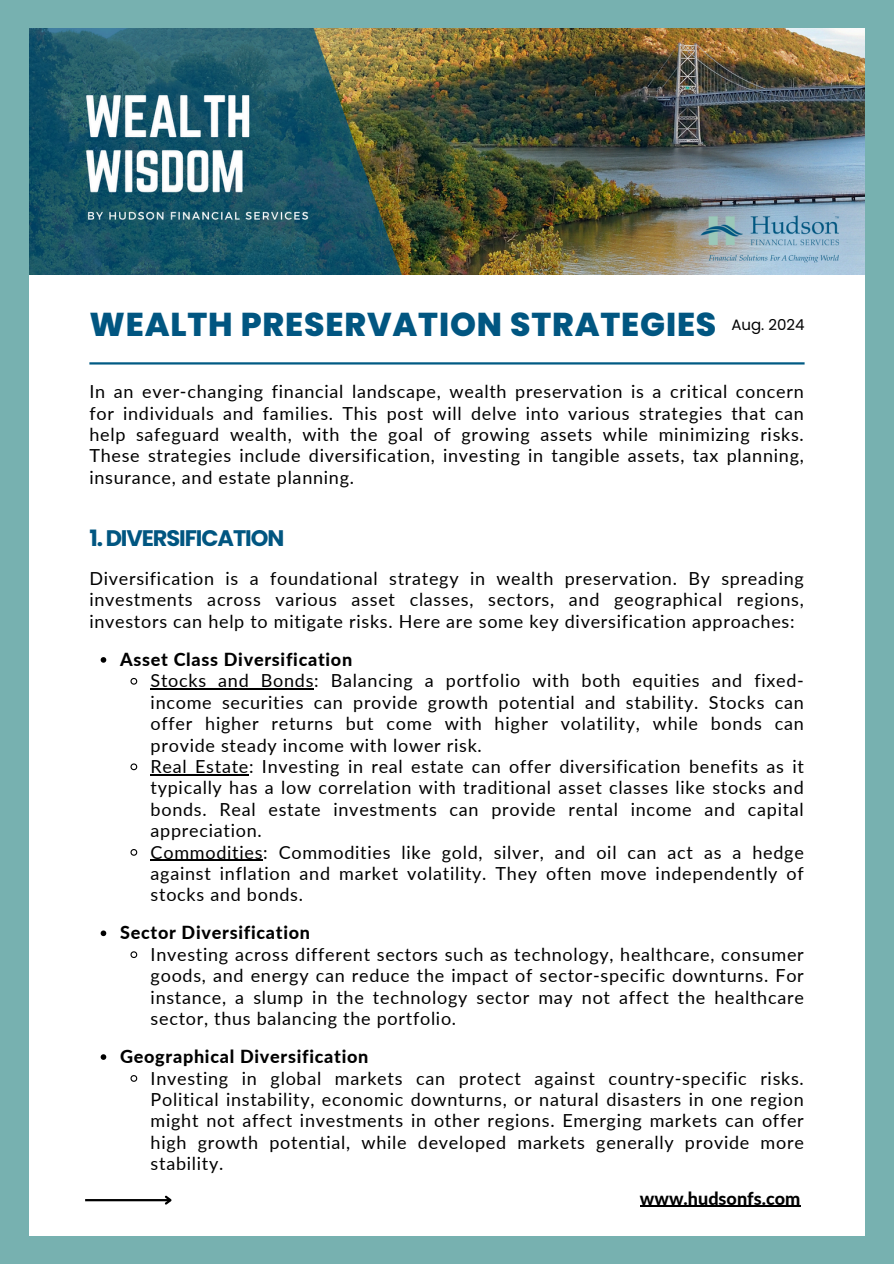
<style>
.page{position:relative;width:894px;height:1264px;background:#fff}
.page>*{position:absolute;margin:0;border:0;box-sizing:border-box;transform-origin:0 0}
.t1{font:800 33px "Poppins";letter-spacing:.025em;color:#015681}
.t2{font:700 22.5px "Poppins";letter-spacing:-.05em;color:#015681}
.t3{font:18px/21.3px "Lato";letter-spacing:.04em;color:#000;text-align:justify}
.t4{font:800 18px "Lato";letter-spacing:.04em;color:#000}
.t5{font:800 18px "Lato";color:#000}
.t6{font:15px "Poppins";color:#000}
</style>
<div class="page">
<div style="left:0;top:0;width:893px;height:1263px;background:#77b1b0"></div>
<div style="left:29px;top:29px;width:835px;height:1206px;background:#fff"></div>
<hr style="left:89px;top:362px;width:715px;height:2px;background:#015a84">
<hr style="left:85px;top:1198px;width:85px;height:3px;background:#000">
<svg style="left:163px;top:1195px;width:9px;height:10px"></svg>
<img style="left:29px;top:29px;width:835px;height:245px">
<hr style="left:639px;top:1205px;width:161px;height:1px;background:#000">
<svg style="left:101px;top:657px;width:5px;height:5px"></svg>
<svg style="left:130px;top:677px;width:8px;height:8px"></svg>
<hr style="left:151px;top:688px;width:163px;height:1px;background:#000">
<svg style="left:130px;top:763px;width:8px;height:8px"></svg>
<hr style="left:151px;top:774px;width:98px;height:1px;background:#000">
<svg style="left:130px;top:849px;width:8px;height:7px"></svg>
<hr style="left:151px;top:859px;width:112px;height:1px;background:#000">
<svg style="left:101px;top:930px;width:5px;height:6px"></svg>
<svg style="left:130px;top:951px;width:8px;height:7px"></svg>
<svg style="left:101px;top:1054px;width:5px;height:5px"></svg>
<svg style="left:130px;top:1075px;width:8px;height:7px"></svg>
<p class="t1" style="left:89px;top:302px;width:628px">WEALTH PRESERVATION STRATEGIES</p>
<h1 class="t6" style="left:731px;top:314px;width:75px">Aug. 2024</h1>
<h4 class="t3" style="left:89px;top:380px;width:715px">In an ever-changing financial landscape, wealth preservation is a critical concern for individuals and families. This post will delve into various strategies that can help safeguard wealth, with the goal of growing assets while minimizing risks.<br>These strategies include diversification, investing in tangible assets, tax planning, insurance, and estate planning.</h4>
<h4 class="t2" style="left:89px;top:522px;width:196px">1. DIVERSIFICATION</h4>
<p class="t3" style="left:89px;top:567px;width:715px">Diversification is a foundational strategy in wealth preservation. By spreading investments across various asset classes, sectors, and geographical regions, investors can help to mitigate risks. Here are some key diversification approaches:</p>
<p class="t4" style="left:120px;top:648px;width:234px">Asset Class Diversification</p>
<p class="t3" style="left:151px;top:670px;width:654px">Stocks and Bonds: Balancing a portfolio with both equities and fixed&shy;income securities can provide growth potential and stability. Stocks can offer higher returns but come with higher volatility, while bonds can provide steady income with lower risk.</p>
<p class="t3" style="left:151px;top:755px;width:654px">Real Estate: Investing in real estate can offer diversification benefits as it typically has a low correlation with traditional asset classes like stocks and bonds. Real estate investments can provide rental income and capital appreciation.</p>
<p class="t3" style="left:151px;top:841px;width:654px">Commodities: Commodities like gold, silver, and oil can act as a hedge against inflation and market volatility. They often move independently of stocks and bonds.</p>
<p class="t4" style="left:120px;top:921px;width:191px">Sector Diversification</p>
<p class="t3" style="left:151px;top:943px;width:654px">Investing across different sectors such as technology, healthcare, consumer goods, and energy can reduce the impact of sector-specific downturns. For instance, a slump in the technology sector may not affect the healthcare sector, thus balancing the portfolio.</p>
<p class="t4" style="left:120px;top:1045px;width:250px">Geographical Diversification</p>
<h3 class="t3" style="left:151px;top:1066px;width:654px">Investing in global markets can protect against country-specific risks.<br>Political instability, economic downturns, or natural disasters in one region might not affect investments in other regions. Emerging markets can offer high growth potential, while developed markets generally provide more stability.</h3>
<h2 class="t5" style="left:639px;top:1186px;width:162px">www.hudsonfs.com</h2>
</div>
